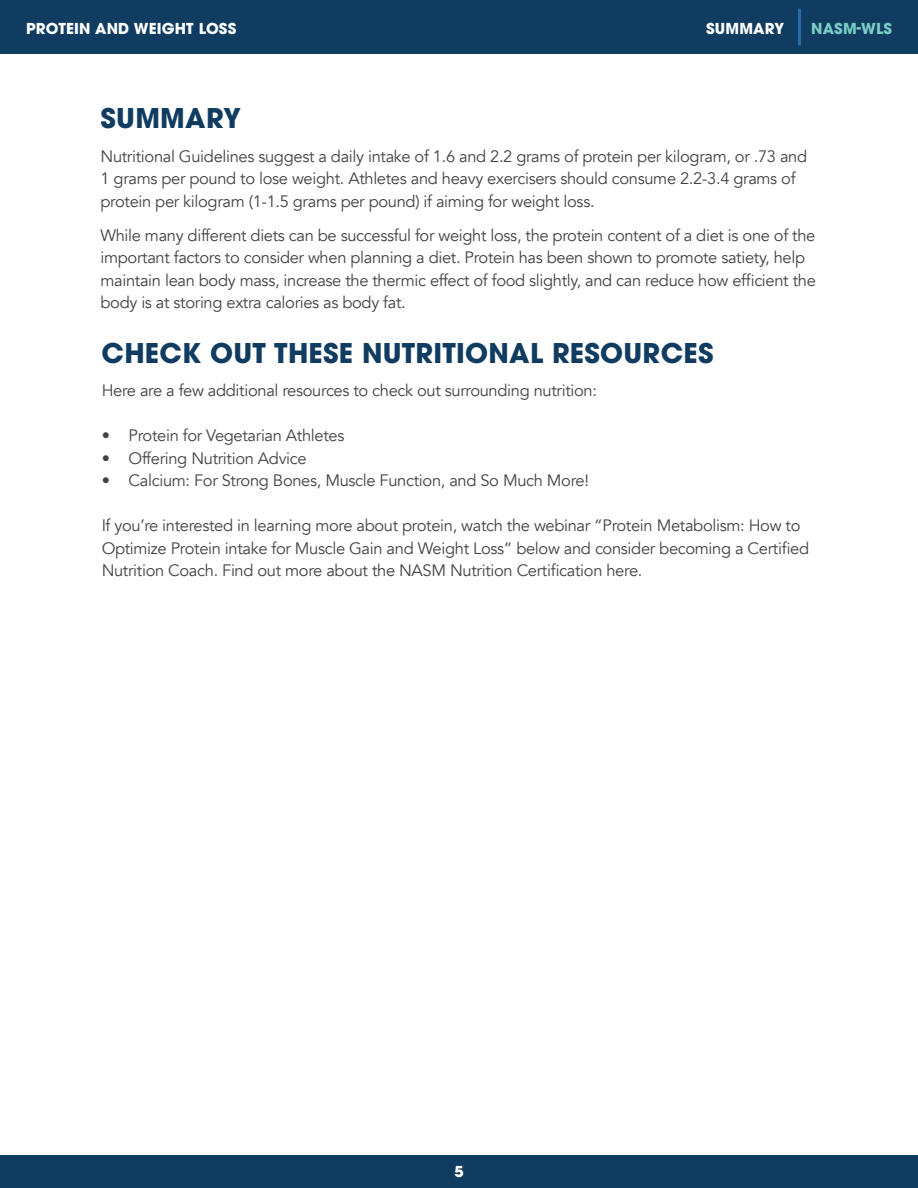
<style>
.page{position:relative;width:918px;height:1188px;background:#fff}
.page>*{position:absolute;margin:0;border:0;box-sizing:border-box;transform-origin:0 0}
.t1{font:700 27px "ITC Avant Garde Pro";letter-spacing:.01em;color:#103c61}
.t2{font:16.5px/22.5px "Avenir";letter-spacing:-.02em;color:#231f20}
.t3{font:700 15px "ITC Avant Garde Pro";letter-spacing:.01em;color:#fff}
.t4{font:700 15px "ITC Avant Garde Pro";letter-spacing:.01em;color:#7accc6}
</style>
<div class="page">
<div style="left:0;top:1156px;width:918px;height:32px;background:#103c61"></div>
<div style="left:0;top:0;width:918px;height:54px;background:#103c61"></div>
<hr style="left:798px;top:9px;width:3px;height:37px;background:#256daa">
<p class="t3" style="left:26px;top:18px;width:212px">PROTEIN AND WEIGHT LOSS</p>
<p class="t3" style="left:706px;top:18px;width:80px">SUMMARY</p>
<p class="t4" style="left:811px;top:18px;width:82px">NASM-WLS</p>
<p class="t1" style="left:100px;top:100px;width:142px">SUMMARY</p>
<p class="t2" style="left:100px;top:145px;width:708px">Nutritional Guidelines suggest a daily intake of 1.6 and 2.2 grams of protein per kilogram, or .73 and<br>1 grams per pound to lose weight. Athletes and heavy exercisers should consume 2.2-3.4 grams of protein per kilogram (1-1.5 grams per pound) if aiming for weight loss.</p>
<p class="t2" style="left:100px;top:224px;width:717px">While many different diets can be successful for weight loss, the protein content of a diet is one of the important factors to consider when planning a diet. Protein has been shown to promote satiety, help maintain lean body mass, increase the thermic effect of food slightly, and can reduce how efficient the body is at storing extra calories as body fat.</p>
<p class="t1" style="left:102px;top:335px;width:613px">CHECK OUT THESE NUTRITIONAL RESOURCES</p>
<p class="t2" style="left:102px;top:380px;width:497px">Here are a few additional resources to check out surrounding nutrition:</p>
<p class="t2" style="left:102px;top:425px;width:244px">• Protein for Vegetarian Athletes</p>
<p class="t2" style="left:102px;top:447px;width:207px">• Offering Nutrition Advice</p>
<p class="t2" style="left:102px;top:470px;width:489px">• Calcium: For Strong Bones, Muscle Function, and So Much More!</p>
<p class="t2" style="left:102px;top:515px;width:709px">If you’re interested in learning more about protein, watch the webinar “Protein Metabolism: How to<br>Optimize Protein intake for Muscle Gain and Weight Loss” below and consider becoming a Certified<br>Nutrition Coach. Find out more about the NASM Nutrition Certification here.</p>
<p class="t3" style="left:454px;top:1162px;width:11px">5</p>
</div>
